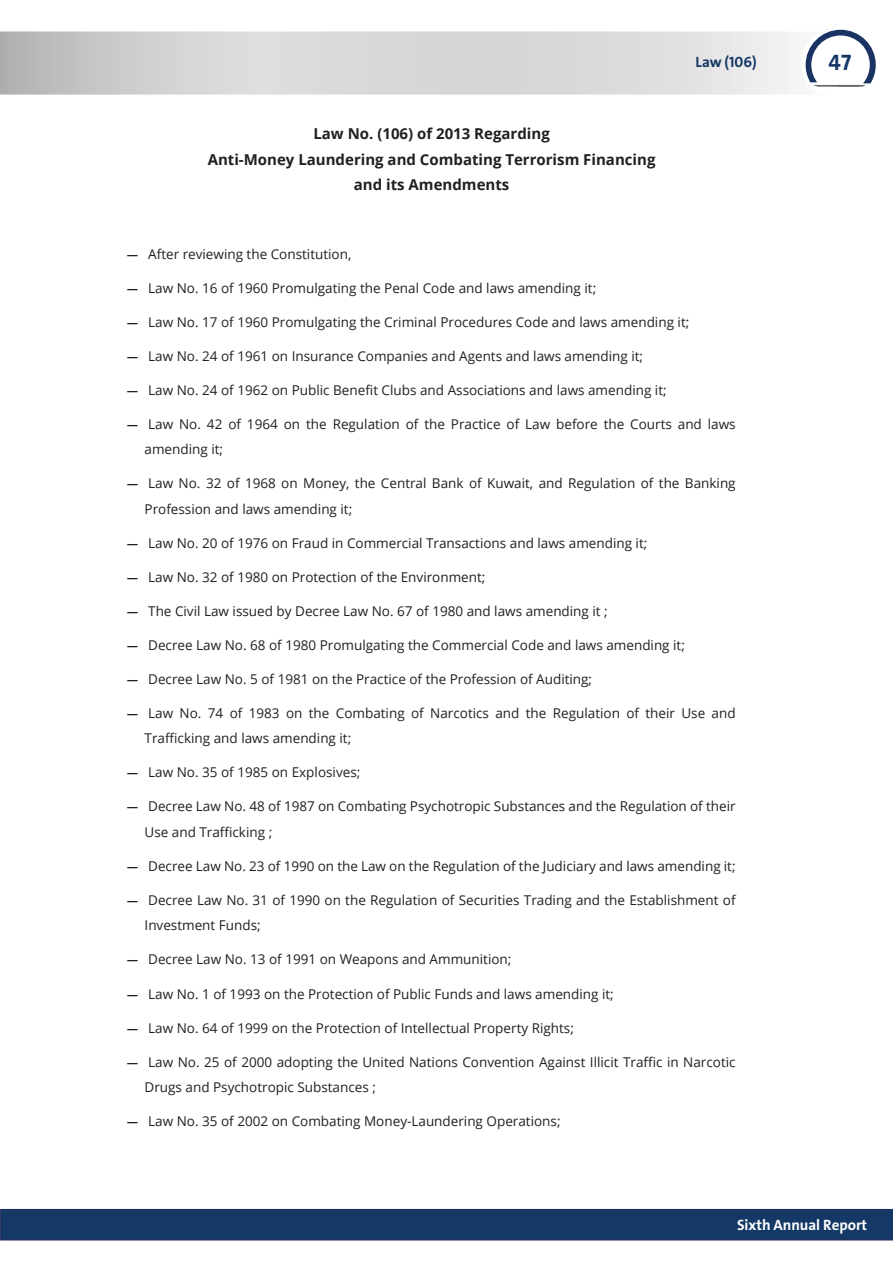
<style>
.page{position:relative;width:893px;height:1263px;background:#fff}
.page>*{position:absolute;margin:0;border:0;box-sizing:border-box;transform-origin:0 0}
.t1{font:700 22.5px "Bahij The Sans Arabic";color:#153865}
.Appendix_Arabic_Bold{font:700 15px "Open Sans";color:#231f20}
.t2{font:700 15px "Bahij The Sans Arabic";color:#fff}
.t3{font:700 15px "Bahij The Sans Arabic";color:#153865}
.t4{font:13.5px/25.5px "Open Sans";color:#231f20}
.s1{font-family:"Arial";font-weight:900}
</style>
<div class="page">
<div style="left:0;top:1209px;width:893px;height:31px;background:#153967"></div>
<svg style="left:0;top:31px;width:797px;height:64px;background:#d7d7d8"></svg>
<svg style="left:806px;top:30px;width:70px;height:57px"></svg>
<p class="Appendix_Arabic_Bold" style="left:313px;top:123px;width:238px">Law No. (106) of 2013 Regarding</p>
<p class="Appendix_Arabic_Bold" style="left:208px;top:149px;width:449px">Anti-Money Laundering and Combating Terrorism Financing</p>
<p class="Appendix_Arabic_Bold" style="left:354px;top:174px;width:157px">and its Amendments</p>
<p class="t3" style="left:695px;top:53px;width:63px">Law (106)</p>
<h1 class="t1" style="left:829px;top:49px;width:24px">47</h1>
<p class="t4" style="left:128px;top:241px;width:225px"><span class="s1">―</span> After reviewing the Constitution,</p>
<p class="t4" style="left:128px;top:275px;width:470px"><span class="s1">―</span> Law No. 16 of 1960 Promulgating the Penal Code and laws amending it;</p>
<p class="t4" style="left:128px;top:309px;width:563px"><span class="s1">―</span> Law No. 17 of 1960 Promulgating the Criminal Procedures Code and laws amending it;</p>
<p class="t4" style="left:128px;top:343px;width:517px"><span class="s1">―</span> Law No. 24 of 1961 on Insurance Companies and Agents and laws amending it;</p>
<p class="t4" style="left:128px;top:377px;width:541px"><span class="s1">―</span> Law No. 24 of 1962 on Public Benefit Clubs and Associations and laws amending it;</p>
<p class="t4" style="left:145px;top:411px;width:593px;text-indent:-17px"><span class="s1">―</span> Law No. 42 of 1964 on the Regulation of the Practice of Law before the Courts and laws amending it;</p>
<p class="t4" style="left:145px;top:470px;width:593px;text-indent:-17px"><span class="s1">―</span> Law No. 32 of 1968 on Money, the Central Bank of Kuwait, and Regulation of the Banking<br>Profession and laws amending it;</p>
<p class="t4" style="left:128px;top:530px;width:521px"><span class="s1">―</span> Law No. 20 of 1976 on Fraud in Commercial Transactions and laws amending it;</p>
<p class="t4" style="left:128px;top:564px;width:359px"><span class="s1">―</span> Law No. 32 of 1980 on Protection of the Environment;</p>
<p class="t4" style="left:128px;top:598px;width:482px"><span class="s1">―</span> The Civil Law issued by Decree Law No. 67 of 1980 and laws amending it ;</p>
<p class="t4" style="left:128px;top:632px;width:559px"><span class="s1">―</span> Decree Law No. 68 of 1980 Promulgating the Commercial Code and laws amending it;</p>
<p class="t4" style="left:128px;top:666px;width:466px"><span class="s1">―</span> Decree Law No. 5 of 1981 on the Practice of the Profession of Auditing;</p>
<p class="t4" style="left:145px;top:700px;width:593px;text-indent:-17px"><span class="s1">―</span> Law No. 74 of 1983 on the Combating of Narcotics and the Regulation of their Use and<br>Trafficking and laws amending it;</p>
<p class="t4" style="left:128px;top:759px;width:234px"><span class="s1">―</span> Law No. 35 of 1985 on Explosives;</p>
<p class="t4" style="left:145px;top:793px;width:593px;text-indent:-17px"><span class="s1">―</span> Decree Law No. 48 of 1987 on Combating Psychotropic Substances and the Regulation of their<br>Use and Trafficking ;</p>
<p class="t4" style="left:128px;top:853px;width:610px"><span class="s1">―</span> Decree Law No. 23 of 1990 on the Law on the Regulation of the Judiciary and laws amending it;</p>
<p class="t4" style="left:145px;top:887px;width:593px;text-indent:-17px"><span class="s1">―</span> Decree Law No. 31 of 1990 on the Regulation of Securities Trading and the Establishment of<br>Investment Funds;</p>
<p class="t4" style="left:128px;top:946px;width:385px"><span class="s1">―</span> Decree Law No. 13 of 1991 on Weapons and Ammunition;</p>
<p class="t4" style="left:128px;top:980px;width:488px"><span class="s1">―</span> Law No. 1 of 1993 on the Protection of Public Funds and laws amending it;</p>
<p class="t4" style="left:128px;top:1014px;width:448px"><span class="s1">―</span> Law No. 64 of 1999 on the Protection of Intellectual Property Rights;</p>
<p class="t4" style="left:145px;top:1048px;width:593px;text-indent:-17px"><span class="s1">―</span> Law No. 25 of 2000 adopting the United Nations Convention Against Illicit Traffic in Narcotic<br>Drugs and Psychotropic Substances ;</p>
<p class="t4" style="left:128px;top:1108px;width:434px"><span class="s1">―</span> Law No. 35 of 2002 on Combating Money-Laundering Operations;</p>
<p class="t2" style="left:737px;top:1216px;width:132px">Sixth Annual Report</p>
</div>
